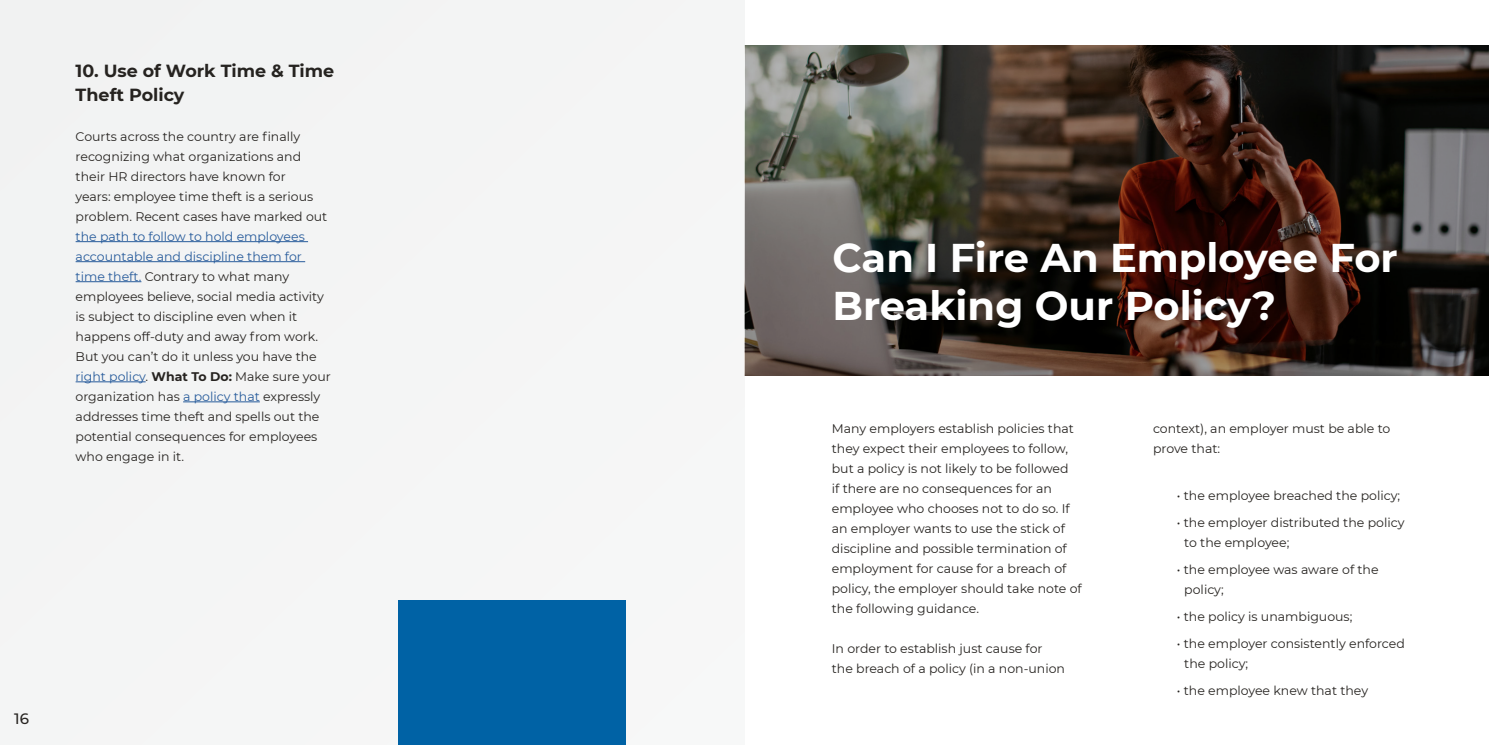
<style>
.page{position:relative;width:1489px;height:745px;background:#fff}
.page>*{position:absolute;margin:0;border:0;box-sizing:border-box;transform-origin:0 0}
.t1{font:700 40px/48px "Montserrat";color:#fff}
.t2{font:700 17.5px/23.5px "Montserrat";color:#262320}
.t3{font:500 15px "Montserrat";color:#262320}
.t4{font:12.5px/20px "Montserrat";color:#262320}
.s1{color:#275b9b}
.s2{font-weight:700}
</style>
<div class="page">
<img style="left:744px;top:45px;width:744px;height:330px">
<div style="left:0;top:0;width:744px;height:744px;background:#f1f2f2"></div>
<hr style="left:76px;top:241px;width:232px;height:1px;background:#275b9b">
<hr style="left:76px;top:261px;width:229px;height:1px;background:#275b9b">
<hr style="left:76px;top:281px;width:65px;height:1px;background:#275b9b">
<hr style="left:76px;top:381px;width:70px;height:1px;background:#275b9b">
<hr style="left:183px;top:401px;width:77px;height:1px;background:#275b9b">
<div style="left:398px;top:600px;width:228px;height:144px;background:#0062a5"></div>
<p class="t3" style="left:14px;top:707px;width:16px">16</p>
<h2 class="t2" style="left:76px;top:58px;width:260px">10. Use of Work Time &amp; Time<br>Theft Policy</h2>
<p class="t4" style="left:76px;top:126px;width:253px">Courts across the country are finally recognizing what organizations and their HR directors have known for<br>years: employee time theft is a serious problem. Recent cases have marked out</p>
<p class="t4" style="left:76px;top:226px;width:257px"><span class="s1">the path to follow to hold employees accountable and discipline them for time theft.</span> Contrary to what many employees believe, social media activity is subject to discipline even when it happens off-duty and away from work.<br>But you can’t do it unless you have the <span class="s1">right policy</span>. <span class="s2">What To Do:</span> Make sure your organization has <span class="s1">a policy that</span> expressly addresses time theft and spells out the potential consequences for employees who engage in it.</p>
<h1 class="t1" style="left:832px;top:231px;width:567px">Can I Fire An Employee For<br>Breaking Our Policy?</h1>
<p class="t4" style="left:831px;top:417px;width:251px">Many employers establish policies that they expect their employees to follow, but a policy is not likely to be followed<br>if there are no consequences for an employee who chooses not to do so. If an employer wants to use the stick of discipline and possible termination of employment for cause for a breach of policy, the employer should take note of the following guidance.</p>
<p class="t4" style="left:831px;top:637px;width:235px">In order to establish just cause for the breach of a policy (in a non-union</p>
<p class="t4" style="left:1152px;top:417px;width:239px">context), an employer must be able to prove that:</p>
<p class="t4" style="left:1176px;top:484px;width:225px">• the employee breached the policy;</p>
<p class="t4" style="left:1184px;top:511px;width:222px;text-indent:-8px">• the employer distributed the policy to the employee;</p>
<p class="t4" style="left:1184px;top:558px;width:196px;text-indent:-8px">• the employee was aware of the policy;</p>
<p class="t4" style="left:1176px;top:606px;width:177px">• the policy is unambiguous;</p>
<p class="t4" style="left:1184px;top:633px;width:222px;text-indent:-8px">• the employer consistently enforced the policy;</p>
<p class="t4" style="left:1176px;top:680px;width:193px">• the employee knew that they</p>
</div>
